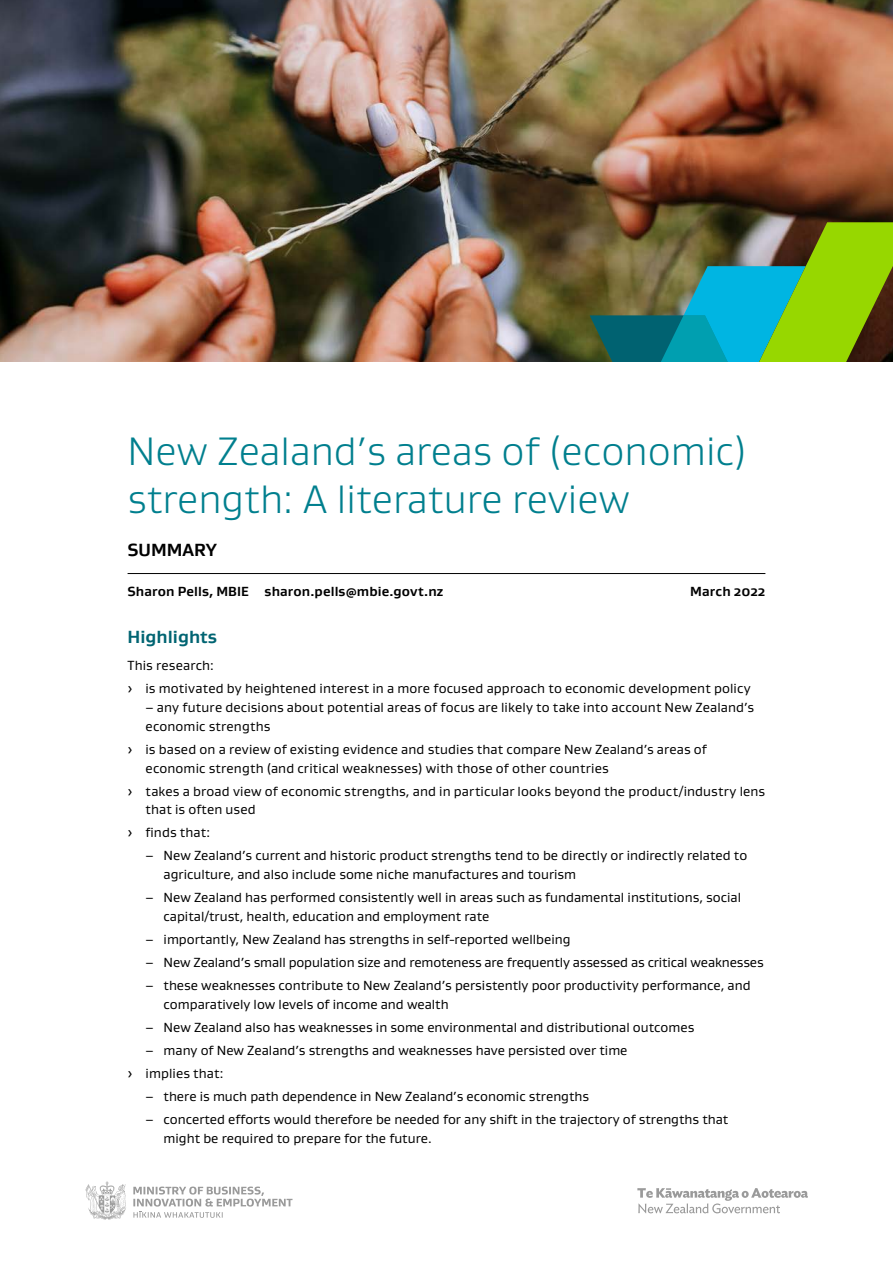
<style>
.page{position:relative;width:893px;height:1263px;background:#fff}
.page>*{position:absolute;margin:0;border:0;box-sizing:border-box;transform-origin:0 0}
.t1{font:300 40.5px/48px "Gustan";color:#007f8e}
.t2{font:700 18px "Gustan";color:#006472}
.t3{font:700 18px "Gustan";color:#000}
.t4{font:13.5px/18.8px "Gustan";color:#000}
.t5{font:700 13.5px "Gustan";letter-spacing:.01em;color:#000}
</style>
<div class="page">
<img style="left:0;top:0;width:893px;height:362px">
<svg style="left:590px;top:222px;width:303px;height:140px;background:#558f50"></svg>
<svg style="left:86px;top:1182px;width:40px;height:38px"></svg>
<svg style="left:133px;top:1186px;width:160px;height:32px"></svg>
<svg style="left:638px;top:1188px;width:170px;height:25px"></svg>
<hr style="left:128px;top:573px;width:637px;height:1px;background:#000">
<h1 class="t1" style="left:128px;top:427px;width:621px">New Zealand’s areas of (economic) strength: A literature review</h1>
<h2 class="t3" style="left:128px;top:538px;width:91px">SUMMARY</h2>
<p class="t5" style="left:128px;top:583px;width:317px">Sharon Pells, MBIE sharon.pells@mbie.govt.nz</p>
<p class="t5" style="left:690px;top:583px;width:77px">March 2022</p>
<h2 class="t2" style="left:128px;top:625px;width:91px">Highlights</h2>
<p class="t4" style="left:128px;top:653px;width:625px;line-height:23.1px">This research:<br>› is motivated by heightened interest in a more focused approach to economic development policy</p>
<p class="t4" style="left:146px;top:697px;width:610px">– any future decisions about potential areas of focus are likely to take into account New Zealand’s economic strengths</p>
<p class="t4" style="left:146px;top:739px;width:563px;text-indent:-18px">› is based on a review of existing evidence and studies that compare New Zealand’s areas of economic strength (and critical weaknesses) with those of other countries</p>
<p class="t4" style="left:146px;top:781px;width:621px;text-indent:-18px">› takes a broad view of economic strengths, and in particular looks beyond the product/industry lens that is often used</p>
<p class="t4" style="left:128px;top:823px;width:84px">› finds that:</p>
<p class="t4" style="left:164px;top:846px;width:585px;text-indent:-18px">– New Zealand’s current and historic product strengths tend to be directly or indirectly related to agriculture, and also include some niche manufactures and tourism</p>
<p class="t4" style="left:164px;top:888px;width:579px;text-indent:-18px">– New Zealand has performed consistently well in areas such as fundamental institutions, social capital/trust, health, education and employment rate</p>
<p class="t4" style="left:146px;top:930px;width:427px">– importantly, New Zealand has strengths in self-reported wellbeing</p>
<p class="t4" style="left:146px;top:953px;width:620px">– New Zealand’s small population size and remoteness are frequently assessed as critical weaknesses</p>
<p class="t4" style="left:164px;top:976px;width:589px;text-indent:-18px">– these weaknesses contribute to New Zealand’s persistently poor productivity performance, and comparatively low levels of income and wealth</p>
<p class="t4" style="left:146px;top:1018px;width:550px">– New Zealand also has weaknesses in some environmental and distributional outcomes</p>
<p class="t4" style="left:128px;top:1038px;width:501px;line-height:23.1px;text-indent:18px">– many of New Zealand’s strengths and weaknesses have persisted over time › implies that:</p>
<p class="t4" style="left:146px;top:1087px;width:445px">– there is much path dependence in New Zealand’s economic strengths</p>
<p class="t4" style="left:164px;top:1110px;width:566px;text-indent:-18px">– concerted efforts would therefore be needed for any shift in the trajectory of strengths that might be required to prepare for the future.</p>
</div>
